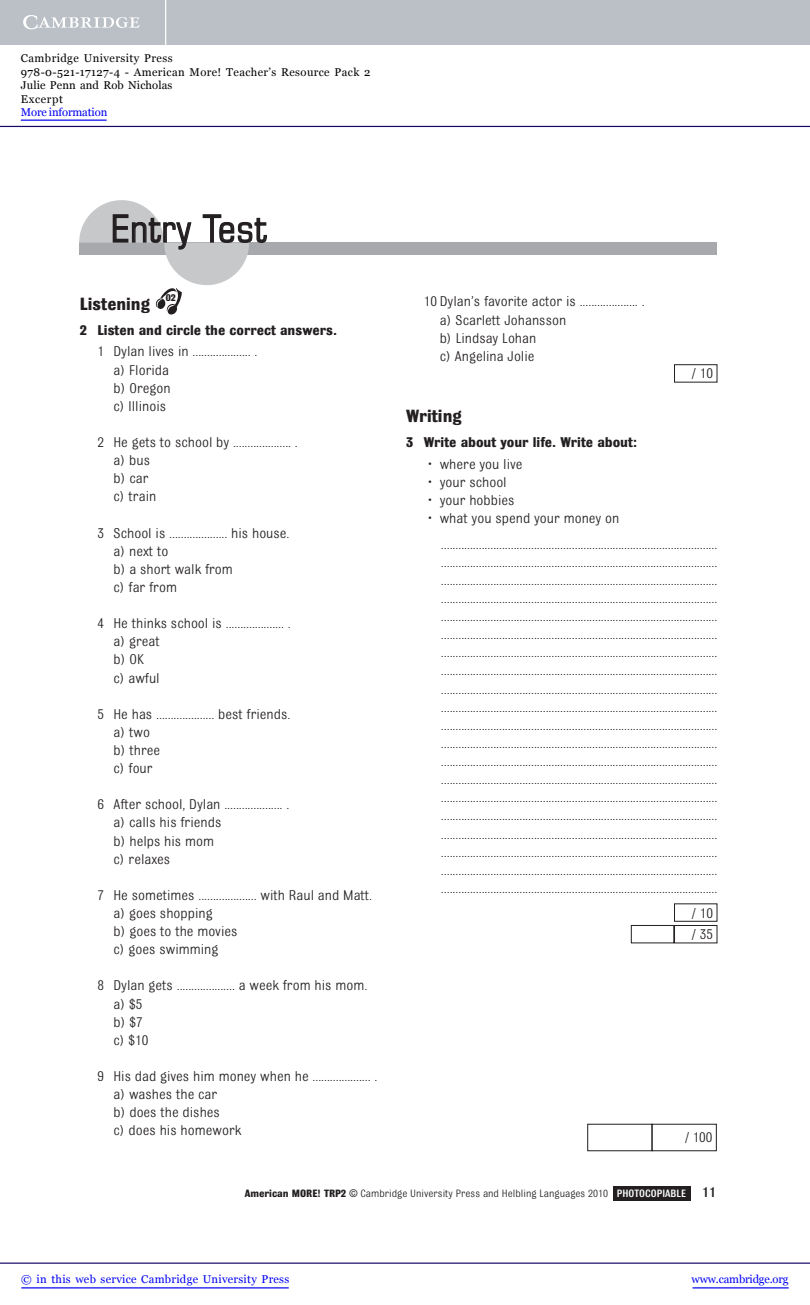
<style>
.page{position:relative;width:810px;height:1305px;background:#fff}
.page>*{position:absolute;margin:0;border:0;box-sizing:border-box;transform-origin:0 0}
.t1{font:condensed 37.5px "Eurostile";letter-spacing:.02em;color:#231f20}
.t2{font:700 18.75px "Bulldog";color:#231f20}
.t3{font:15px/18.1px "Bulldog";color:#231f20}
.t4{font:700 15px "Bulldog";color:#231f20}
.t5{font:500 15px "Bulldog";color:#231f20}
.t6{font:11.25px/13.5px "Georgia";letter-spacing:.035em;color:#000}
.t7{font:11.25px "Bulldog";color:#231f20}
.t8{font:11.25px "Georgia";letter-spacing:.025em;color:#0000f1}
.t9{font:11.25px "Georgia";letter-spacing:-.015em;color:#0000f1}
.t10{font:11.25px "Georgia";letter-spacing:-.01em;color:#0000f1}
.t11{font:700 10.38px "Bulldog";color:#231f20}
.s1{font-weight:500}
.s2{font-weight:700}
.s3{font-weight:500;color:#fff}
</style>
<div class="page">
<div style="left:79px;top:243px;width:637px;height:12px;background:#a8a9ad"></div>
<div style="left:674px;top:364px;width:43px;height:18px;border:1px solid #231f20"></div>
<div style="left:674px;top:904px;width:43px;height:18px;border:1px solid #231f20"></div>
<div style="left:674px;top:925px;width:43px;height:18px;border:1px solid #231f20"></div>
<svg style="left:79px;top:200px;width:170px;height:115px"></svg>
<div style="left:631px;top:925px;width:43px;height:18px;border:1px solid #231f20"></div>
<div style="left:652px;top:1124px;width:65px;height:27px;border:1px solid #231f20"></div>
<div style="left:587px;top:1124px;width:65px;height:27px;border:1px solid #231f20"></div>
<div style="left:613px;top:1187px;width:78px;height:14px;background:#231f20"></div>
<hr style="left:0;top:1263px;width:810px;height:1px;background:#150666">
<hr style="left:693px;top:1287px;width:96px;height:1px;background:#0000f1">
<div style="left:0;top:0;width:810px;height:45px;background:#bac0c6"></div>
<svg style="left:23px;top:15px;width:117px;height:14px"></svg>
<hr style="left:165px;top:0;width:1px;height:45px;background:#fff">
<hr style="left:0;top:126px;width:810px;height:1px;background:#150666">
<hr style="left:21px;top:1287px;width:268px;height:1px;background:#0000f1">
<hr style="left:21px;top:120px;width:86px;height:1px;background:#0000f1">
<p class="t6" style="left:21px;top:51px;width:351px">Cambridge University Press<br>978-0-521-17127-4 - American More! Teacher’s Resource Pack 2<br>Julie Penn and Rob Nicholas<br>Excerpt</p>
<p class="t10" style="left:21px;top:106px;width:88px">More information</p>
<h1 class="t1" style="left:111px;top:215px;width:157px">Entry Test</h1>
<p class="t11" style="left:166px;top:295px;width:12px">02</p>
<p class="t2" style="left:80px;top:297px;width:72px">Listening</p>
<p class="t4" style="left:80px;top:325px;width:259px">2 Listen and circle the correct answers.</p>
<p class="t3" style="left:113px;top:344px;width:146px;text-indent:-16px">1 Dylan lives in .................... . a) Florida<br>b) Oregon<br>c) Illinois</p>
<p class="t3" style="left:113px;top:434px;width:186px;text-indent:-16px">2 He gets to school by .................... . a) bus<br>b) car<br>c) train</p>
<p class="t3" style="left:113px;top:525px;width:178px;text-indent:-16px">3 School is .................... his house. a) next to<br>b) a short walk from<br>c) far from</p>
<p class="t3" style="left:113px;top:616px;width:179px;text-indent:-16px">4 He thinks school is .................... . a) great<br>b) OK<br>c) awful</p>
<p class="t3" style="left:113px;top:706px;width:178px;text-indent:-16px">5 He has .................... best friends. a) two<br>b) three<br>c) four</p>
<p class="t3" style="left:113px;top:797px;width:177px;text-indent:-16px">6 After school, Dylan .................... . a) calls his friends<br>b) helps his mom<br>c) relaxes</p>
<p class="t3" style="left:113px;top:887px;width:260px;text-indent:-16px">7 He sometimes .................... with Raul and Matt. a) goes shopping<br>b) goes to the movies<br>c) goes swimming</p>
<p class="t3" style="left:113px;top:978px;width:255px;text-indent:-16px">8 Dylan gets .................... a week from his mom. a) $5<br>b) $7<br>c) $10</p>
<p class="t3" style="left:113px;top:1068px;width:265px;text-indent:-16px">9 His dad gives him money when he .................... . a) washes the car<br>b) does the dishes<br>c) does his homework</p>
<p class="t3" style="left:440px;top:294px;width:206px;text-indent:-16px">10 Dylan’s favorite actor is .................... . a) Scarlett Johansson<br>b) Lindsay Lohan<br>c) Angelina Jolie</p>
<p class="t3" style="left:691px;top:366px;width:23px">/ 10</p>
<p class="t2" style="left:406px;top:410px;width:57px">Writing</p>
<p class="t4" style="left:406px;top:438px;width:232px">3 Write about your life. Write about:</p>
<p class="t3" style="left:429px;top:456px;width:96px"><span class="s1">•</span> where you live</p>
<p class="t3" style="left:429px;top:475px;width:80px"><span class="s1">•</span> your school</p>
<p class="t3" style="left:429px;top:493px;width:87px"><span class="s1">•</span> your hobbies</p>
<p class="t3" style="left:441px;top:507px;width:278px;line-height:25.2px;text-indent:-12px"><span class="s1">•</span> what you spend your money on ...............................................................................................</p>
<p class="t3" style="left:441px;top:554px;width:278px;text-align:justify">............................................................................................... ............................................................................................... ............................................................................................... ............................................................................................... ............................................................................................... ............................................................................................... ............................................................................................... ............................................................................................... ............................................................................................... ............................................................................................... ............................................................................................... ............................................................................................... ............................................................................................... ............................................................................................... ............................................................................................... ............................................................................................... ............................................................................................... ............................................................................................... ...............................................................................................</p>
<p class="t3" style="left:691px;top:903px;width:23px;line-height:21.6px">/ 10 / 35</p>
<p class="t3" style="left:685px;top:1130px;width:29px">/ 100</p>
<p class="t7" style="left:245px;top:1190px;width:443px"><span class="s2">American MORE! TRP2</span> © Cambridge University Press and Helbling Languages 2010 <span class="s3">PHOTOCOPIABLE</span></p>
<p class="t5" style="left:702px;top:1187px;width:15px">11</p>
<p class="t8" style="left:21px;top:1272px;width:269px">© in this web service Cambridge University Press</p>
<p class="t9" style="left:692px;top:1272px;width:99px">www.cambridge.org</p>
</div>
